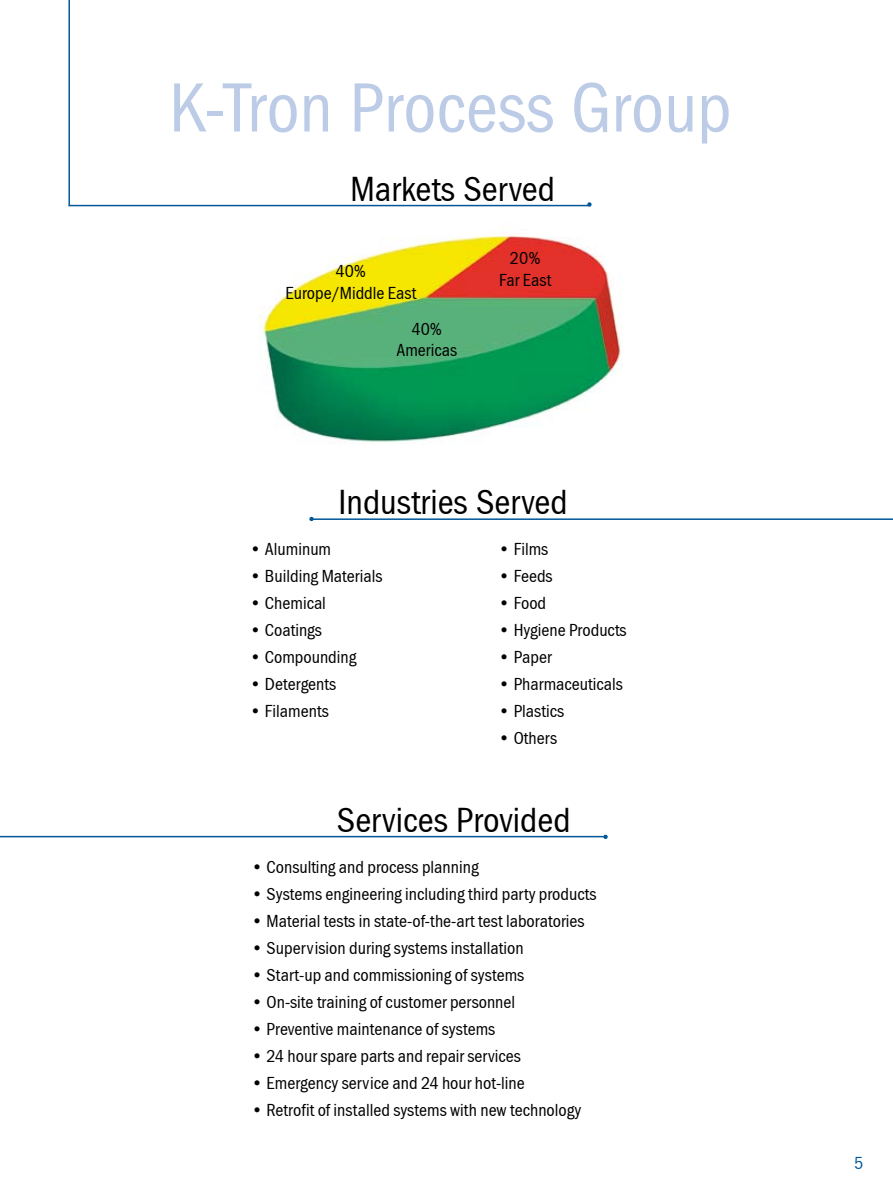
<style>
.page{position:relative;width:893px;height:1191px;background:#fff}
.page>*{position:absolute;margin:0;border:0;box-sizing:border-box;transform-origin:0 0}
.t1{font:72px "Franklin Gothic Cond";color:#bccbe6}
.t2{font:36px "Franklin Gothic Cond";color:#000}
.t3{font:18px/21.6px "Franklin Gothic Cond";color:#000;text-align:center}
.t4{font:18px "Franklin Gothic Cond";color:#005899}
</style>
<div class="page">
<hr style="left:68px;top:205px;width:523px;height:1px;background:#005899">
<hr style="left:68px;top:0;width:2px;height:205px;background:#005899">
<svg style="left:587px;top:202px;width:5px;height:5px"></svg>
<hr style="left:0;top:836px;width:605px;height:1px;background:#005899">
<hr style="left:310px;top:518px;width:583px;height:2px;background:#005899">
<svg style="left:309px;top:516px;width:5px;height:5px"></svg>
<svg style="left:603px;top:834px;width:5px;height:5px"></svg>
<img style="left:259px;top:235px;width:362px;height:207px">
<h1 class="t1" style="left:169px;top:67px;width:564px">K-Tron Process Group</h1>
<h2 class="t2" style="left:350px;top:169px;width:206px">Markets Served</h2>
<p class="t3" style="left:285px;top:260px;width:132px">40%<br>Europe/Middle East</p>
<p class="t3" style="left:396px;top:318px;width:62px">40%<br>Americas</p>
<p class="t3" style="left:499px;top:248px;width:53px">20%<br>Far East</p>
<h2 class="t2" style="left:338px;top:482px;width:231px">Industries Served</h2>
<p class="t3" style="left:250px;top:539px;width:83px">• Aluminum</p>
<p class="t3" style="left:250px;top:566px;width:134px">• Building Materials</p>
<p class="t3" style="left:250px;top:593px;width:78px">• Chemical</p>
<p class="t3" style="left:250px;top:620px;width:74px">• Coatings</p>
<p class="t3" style="left:250px;top:647px;width:108px">• Compounding</p>
<p class="t3" style="left:250px;top:674px;width:88px">• Detergents</p>
<p class="t3" style="left:250px;top:701px;width:81px">• Filaments</p>
<p class="t3" style="left:498px;top:538px;width:52px">• Films</p>
<p class="t3" style="left:498px;top:565px;width:56px">• Feeds</p>
<p class="t3" style="left:498px;top:592px;width:49px">• Food</p>
<p class="t3" style="left:498px;top:619px;width:130px">• Hygiene Products</p>
<p class="t3" style="left:498px;top:646px;width:55px">• Paper</p>
<p class="t3" style="left:498px;top:673px;width:126px">• Pharmaceuticals</p>
<p class="t3" style="left:498px;top:700px;width:67px">• Plastics</p>
<p class="t3" style="left:498px;top:727px;width:60px">• Others</p>
<h2 class="t2" style="left:337px;top:799px;width:235px">Services Provided</h2>
<p class="t3" style="left:251px;top:856px;width:229px">• Consulting and process planning</p>
<p class="t3" style="left:251px;top:883px;width:347px">• Systems engineering including third party products</p>
<p class="t3" style="left:251px;top:910px;width:335px">• Material tests in state-of-the-art test laboratories</p>
<p class="t3" style="left:251px;top:937px;width:274px">• Supervision during systems installation</p>
<p class="t3" style="left:251px;top:964px;width:275px">• Start-up and commissioning of systems</p>
<p class="t3" style="left:251px;top:991px;width:265px">• On-site training of customer personnel</p>
<p class="t3" style="left:251px;top:1018px;width:246px">• Preventive maintenance of systems</p>
<p class="t3" style="left:251px;top:1045px;width:271px">• 24 hour spare parts and repair services</p>
<p class="t3" style="left:251px;top:1072px;width:275px">• Emergency service and 24 hour hot-line</p>
<p class="t3" style="left:251px;top:1099px;width:332px">• Retrofit of installed systems with new technology</p>
<p class="t4" style="left:854px;top:1152px;width:11px">5</p>
</div>
